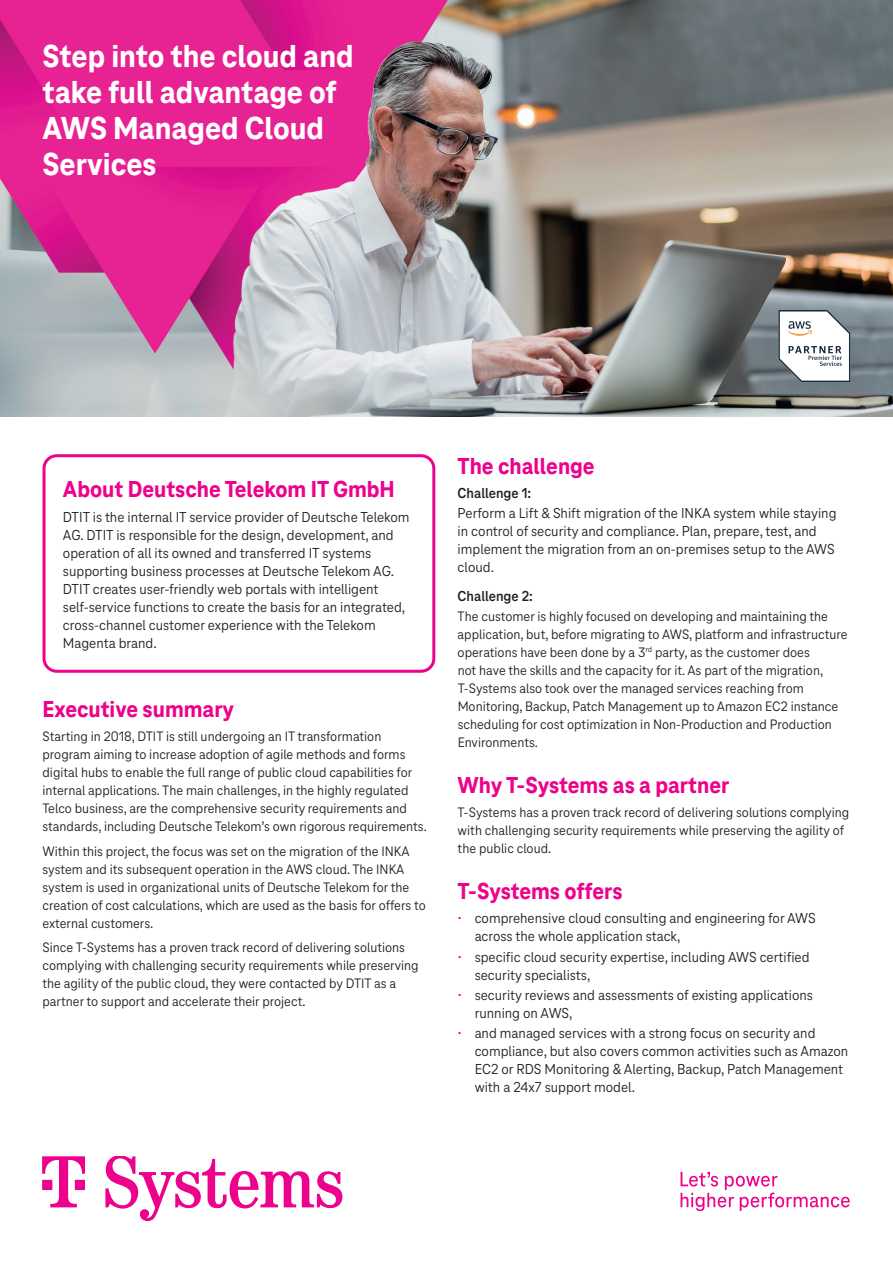
<style>
.page{position:relative;width:893px;height:1263px;background:#fff}
.page>*{position:absolute;margin:0;border:0;box-sizing:border-box;transform-origin:0 0}
.t1{font:800 33px/36px "Tele Neo";color:#fff}
.t2{font:800 24px "Tele Neo";color:#ed028c}
.t3{font:15px/18px "Tele Neo";color:#231f20}
.t4{font:700 15px "Tele Neo";color:#231f20}
.t5{font:14.25px/18px "Tele Neo";color:#231f20}
.s1{color:#ed028c}
</style>
<div class="page">
<img style="left:0;top:0;width:893px;height:417px">
<svg style="left:42px;top:1156px;width:300px;height:65px"></svg>
<svg style="left:680px;top:1172px;width:170px;height:39px"></svg>
<div style="left:43px;top:454px;width:392px;height:219px;border:3px solid #ed028c;border-radius:13px"></div>
<svg style="left:778px;top:310px;width:72px;height:72px"></svg>
<h1 class="t1" style="left:43px;top:39px;width:313px">Step into the cloud and take full advantage of<br>AWS Managed Cloud<br>Services</h1>
<h2 class="t2" style="left:63px;top:476px;width:333px">About Deutsche Telekom IT GmbH</h2>
<p class="t3" style="left:63px;top:508px;width:348px">DTIT is the internal IT service provider of Deutsche Telekom AG. DTIT is responsible for the design, development, and operation of all its owned and transferred IT systems supporting business processes at Deutsche Telekom AG.<br>DTIT creates user-friendly web portals with intelligent self-service functions to create the basis for an integrated, cross-channel customer experience with the Telekom Magenta brand.</p>
<h2 class="t2" style="left:43px;top:695px;width:193px">Executive summary</h2>
<p class="t5" style="left:43px;top:727px;width:386px">Starting in 2018, DTIT is still undergoing an IT transformation program aiming to increase adoption of agile methods and forms digital hubs to enable the full range of public cloud capabilities for internal applications. The main challenges, in the highly regulated Telco business, are the comprehensive security requirements and standards, including Deutsche Telekom’s own rigorous requirements.</p>
<p class="t5" style="left:43px;top:842px;width:385px">Within this project, the focus was set on the migration of the INKA system and its subsequent operation in the AWS cloud. The INKA system is used in organizational units of Deutsche Telekom for the creation of cost calculations, which are used as the basis for offers to external customers.</p>
<p class="t5" style="left:43px;top:938px;width:378px">Since T-Systems has a proven track record of delivering solutions complying with challenging security requirements while preserving the agility of the public cloud, they were contacted by DTIT as a partner to support and accelerate their project.</p>
<h2 class="t2" style="left:458px;top:452px;width:139px">The challenge</h2>
<p class="t4" style="left:458px;top:485px;width:75px">Challenge 1:</p>
<p class="t3" style="left:458px;top:504px;width:380px">Perform a Lift &amp; Shift migration of the INKA system while staying in control of security and compliance. Plan, prepare, test, and implement the migration from an on-premises setup to the AWS cloud.</p>
<p class="t4" style="left:458px;top:587px;width:77px">Challenge 2:</p>
<p class="t5" style="left:458px;top:607px;width:391px">The customer is highly focused on developing and maintaining the application, but, before migrating to AWS, platform and infrastructure operations have been done by a 3<sup>rd</sup> party, as the customer does<br>not have the skills and the capacity for it. As part of the migration, T-Systems also took over the managed services reaching from Monitoring, Backup, Patch Management up to Amazon EC2 instance scheduling for cost optimization in Non-Production and Production Environments.</p>
<h2 class="t2" style="left:458px;top:771px;width:273px">Why T-Systems as a partner</h2>
<p class="t5" style="left:458px;top:803px;width:393px">T-Systems has a proven track record of delivering solutions complying with challenging security requirements while preserving the agility of the public cloud.</p>
<h2 class="t2" style="left:458px;top:878px;width:166px">T-Systems offers</h2>
<p class="t3" style="left:475px;top:910px;width:343px;text-indent:-17px"><span class="s1">•</span> comprehensive cloud consulting and engineering for AWS across the whole application stack,</p>
<p class="t3" style="left:475px;top:948px;width:336px;text-indent:-17px"><span class="s1">•</span> specific cloud security expertise, including AWS certified security specialists,</p>
<p class="t3" style="left:475px;top:986px;width:340px;text-indent:-17px"><span class="s1">•</span> security reviews and assessments of existing applications running on AWS,</p>
<p class="t3" style="left:475px;top:1024px;width:375px;text-indent:-17px"><span class="s1">•</span> and managed services with a strong focus on security and compliance, but also covers common activities such as Amazon EC2 or RDS Monitoring &amp; Alerting, Backup, Patch Management with a 24x7 support model.</p>
</div>
